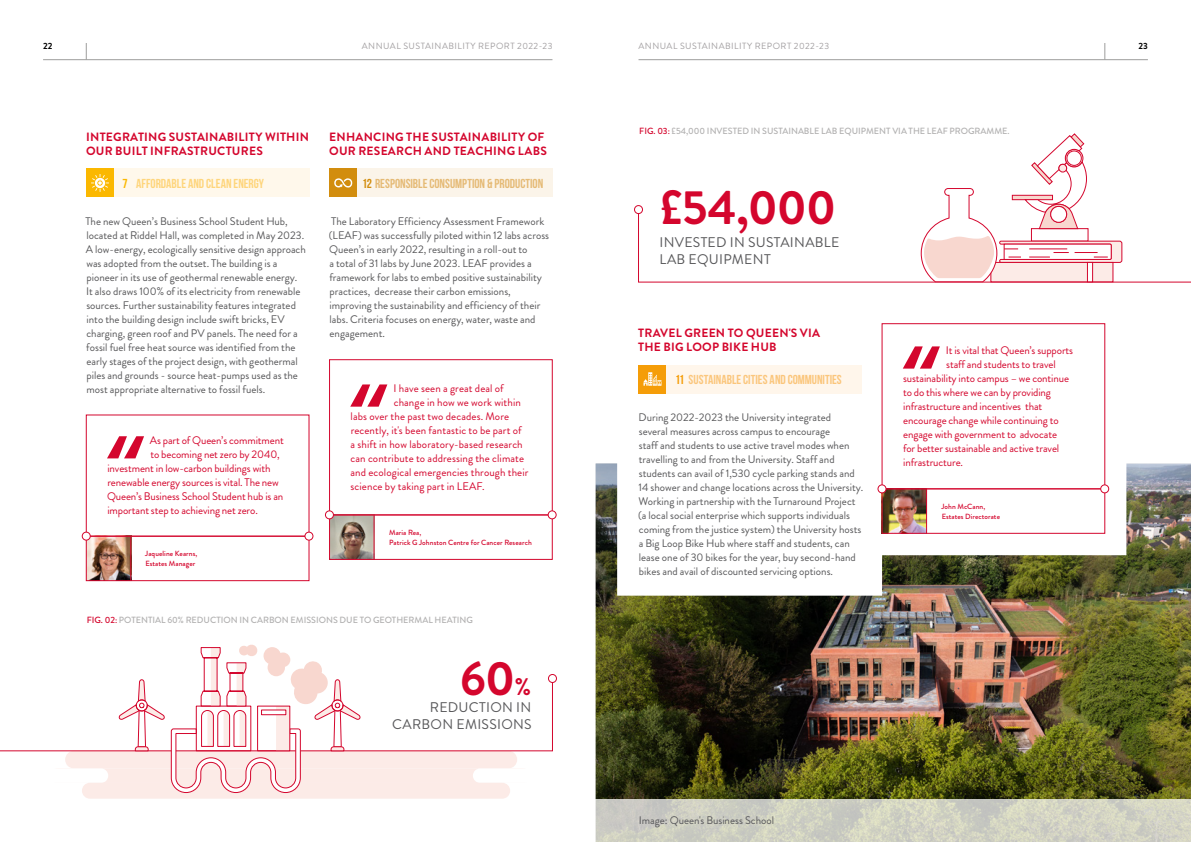
<style>
.page{position:relative;width:1191px;height:842px;background:#fff}
.page>*{position:absolute;margin:0;border:0;box-sizing:border-box;transform-origin:0 0}
.t1{font:700 48px "Brandon Grotesque";letter-spacing:-.02em;color:#d4062d}
.t2{font:14px/16.8px "Brandon Grotesque";letter-spacing:.02em;color:#575759;text-align:right}
.t3{font:700 13px "Bebas Neue";color:#e5ba75}
.t4{font:700 13px "Bebas Neue";color:#fbc67c}
.t5{font:700 13px "Bebas Neue";color:#fed57b}
.t6{font:700 12px/14px "Brandon Grotesque";letter-spacing:.02em;color:#d4062d}
.t7{font:11px/14px "Brandon Grotesque";color:#575759}
.t8{font:11px "Brandon Grotesque";letter-spacing:-.01em;color:#d4062d}
.t9{font:11px "Brandon Grotesque";letter-spacing:.01em;color:#d4062d}
.t10{font:500 9px "Brandon Grotesque";color:#b2b1b1}
.t11{font:9px "Brandon Grotesque";letter-spacing:.05em;color:#a29fa1}
.t12{font:700 9px "Brandon Grotesque";color:#000}
.t13{font:500 7.5px/10px "Brandon Grotesque";letter-spacing:.01em;color:#d4062d}
.s1{color:#fbb800}
.s2{color:#d28d0e}
.s3{color:#d4062d}
.s4{font-size:24px}
.s5{color:#f59d08}
</style>
<div class="page">
<hr style="left:638px;top:59px;width:509px;height:1px;background:#9d9d9c">
<svg style="left:1104px;top:43px;width:1px;height:16px"></svg>
<div style="left:86px;top:169px;width:28px;height:28px;background:#fbb800"></div>
<div style="left:329px;top:169px;width:28px;height:28px;background:#d28d0e"></div>
<img style="left:595px;top:463px;width:596px;height:336px">
<svg style="left:617px;top:212px;width:509px;height:384px"></svg>
<svg style="left:595px;top:799px;width:596px;height:43px;background:#cfd0c2"></svg>
<hr style="left:43px;top:59px;width:509px;height:1px;background:#9d9d9c">
<svg style="left:86px;top:43px;width:1px;height:16px"></svg>
<svg style="left:91px;top:174px;width:18px;height:18px"></svg>
<img style="left:88px;top:538px;width:42px;height:41px">
<div style="left:86px;top:536px;width:223px;height:45px;border:1px solid #d4062d"></div>
<svg style="left:107px;top:436px;width:37px;height:22px"></svg>
<hr style="left:130px;top:536px;width:1px;height:45px;background:#d4062d">
<img style="left:331px;top:517px;width:43px;height:41px">
<div style="left:329px;top:359px;width:223px;height:156px;border:1px solid #d4062d"></div>
<div style="left:329px;top:515px;width:223px;height:45px;border:1px solid #d4062d"></div>
<svg style="left:350px;top:384px;width:37px;height:23px"></svg>
<hr style="left:374px;top:515px;width:1px;height:45px;background:#d4062d">
<svg style="left:43px;top:644px;width:495px;height:155px"></svg>
<svg style="left:638px;top:212px;width:553px;height:71px"></svg>
<div style="left:634px;top:205px;width:9px;height:9px;border:1px solid #d4062d;border-radius:50%"></div>
<div style="left:548px;top:674px;width:9px;height:9px;border:1px solid #d4062d;border-radius:50%"></div>
<div style="left:82px;top:532px;width:8px;height:8px;background:#fff;border-radius:50%"></div>
<div style="left:82px;top:532px;width:8px;height:8px;border:1px solid #d4062d;border-radius:50%"></div>
<div style="left:305px;top:532px;width:8px;height:8px;background:#fff;border-radius:50%"></div>
<div style="left:305px;top:532px;width:8px;height:8px;border:1px solid #d4062d;border-radius:50%"></div>
<div style="left:325px;top:511px;width:8px;height:8px;background:#fff;border-radius:50%"></div>
<div style="left:325px;top:511px;width:9px;height:8px;border:1px solid #d4062d;border-radius:50%"></div>
<div style="left:548px;top:511px;width:8px;height:8px;background:#fff;border-radius:50%"></div>
<div style="left:548px;top:511px;width:8px;height:8px;border:1px solid #d4062d;border-radius:50%"></div>
<img style="left:883px;top:491px;width:43px;height:41px">
<div style="left:881px;top:323px;width:224px;height:166px;border:1px solid #d4062d"></div>
<div style="left:881px;top:489px;width:224px;height:45px;border:1px solid #d4062d"></div>
<svg style="left:902px;top:346px;width:38px;height:23px"></svg>
<hr style="left:926px;top:489px;width:1px;height:45px;background:#d4062d">
<div style="left:878px;top:485px;width:8px;height:8px;background:#fff;border-radius:50%"></div>
<div style="left:877px;top:485px;width:9px;height:8px;border:1px solid #d4062d;border-radius:50%"></div>
<div style="left:1100px;top:485px;width:8px;height:8px;background:#fff;border-radius:50%"></div>
<div style="left:1100px;top:485px;width:9px;height:8px;border:1px solid #d4062d;border-radius:50%"></div>
<svg style="left:920px;top:133px;width:202px;height:149px"></svg>
<div style="left:114px;top:169px;width:195px;height:28px;background:#fff8eb"></div>
<div style="left:357px;top:169px;width:195px;height:28px;background:#fbf4e9"></div>
<div style="left:638px;top:365px;width:28px;height:28px;background:#f59d08"></div>
<div style="left:666px;top:365px;width:195px;height:28px;background:#fff6eb"></div>
<svg style="left:643px;top:372px;width:18px;height:14px"></svg>
<svg style="left:334px;top:178px;width:18px;height:10px"></svg>
<p class="t12" style="left:43px;top:40px;width:11px">22</p>
<p class="t11" style="left:362px;top:40px;width:192px">ANNUAL SUSTAINABILITY REPORT 2022-23</p>
<p class="t6" style="left:86px;top:130px;width:224px">INTEGRATING SUSTAINABILITY WITHIN<br>OUR BUILT INFRASTRUCTURES</p>
<p class="t6" style="left:329px;top:130px;width:219px">ENHANCING THE SUSTAINABILITY OF<br>OUR RESEARCH AND TEACHING LABS</p>
<p class="t5" style="left:122px;top:176px;width:143px"><span class="s1">7</span> AFFORDABLE AND CLEAN ENERGY</p>
<p class="t3" style="left:362px;top:176px;width:183px"><span class="s2">12</span> RESPONSIBLE CONSUMPTION &amp; PRODUCTION</p>
<p class="t7" style="left:85px;top:214px;width:222px">The new Queen’s Business School Student Hub, located at Riddel Hall, was completed in May 2023.<br>A low-energy, ecologically sensitive design approach was adopted from the outset. The building is a pioneer in its use of geothermal renewable energy.<br>It also draws 100% of its electricity from renewable sources. Further sustainability features integrated into the building design include swift bricks, EV charging, green roof and PV panels. The need for a fossil fuel free heat source was identified from the early stages of the project design, with geothermal piles and grounds - source heat-pumps used as the most appropriate alternative to fossil fuels.</p>
<p class="t8" style="left:150px;top:433px;width:135px">As part of Queen’s commitment</p>
<p class="t8" style="left:150px;top:447px;width:131px">to becoming net zero by 2040,</p>
<p class="t8" style="left:107px;top:461px;width:165px">investment in low-carbon buildings with</p>
<p class="t8" style="left:107px;top:475px;width:173px">renewable energy sources is vital. The new</p>
<p class="t8" style="left:107px;top:489px;width:178px">Queen’s Business School Student hub is an</p>
<p class="t8" style="left:107px;top:503px;width:152px">important step to achieving net zero.</p>
<p class="t13" style="left:145px;top:549px;width:54px">Jaqueline Kearns,<br>Estates Manager</p>
<p class="t7" style="left:329px;top:214px;width:222px">The Laboratory Efficiency Assessment Framework (LEAF) was successfully piloted within 12 labs across Queen’s in early 2022, resulting in a roll-out to<br>a total of 31 labs by June 2023. LEAF provides a framework for labs to embed positive sustainability practices, decrease their carbon emissions, improving the sustainability and efficiency of their labs. Criteria focuses on energy, water, waste and engagement.</p>
<p class="t9" style="left:393px;top:381px;width:112px">I have seen a great deal of</p>
<p class="t9" style="left:394px;top:395px;width:129px">change in how we work within</p>
<p class="t9" style="left:351px;top:409px;width:160px">labs over the past two decades. More</p>
<p class="t9" style="left:351px;top:423px;width:173px">recently, it's been fantastic to be part of</p>
<p class="t9" style="left:350px;top:437px;width:174px">a shift in how laboratory-based research</p>
<p class="t9" style="left:350px;top:451px;width:175px">can contribute to addressing the climate</p>
<p class="t9" style="left:350px;top:465px;width:179px">and ecological emergencies through their</p>
<p class="t9" style="left:350px;top:479px;width:136px">science by taking part in LEAF.</p>
<p class="t13" style="left:389px;top:527px;width:144px">Maria Rea,<br>Patrick G Johnston Centre for Cancer Research</p>
<p class="t10" style="left:87px;top:614px;width:388px"><span class="s3">FIG. 02:</span> POTENTIAL 60% REDUCTION IN CARBON EMISSIONS DUE TO GEOTHERMAL HEATING</p>
<h1 class="t1" style="left:460px;top:645px;width:72px">60<span class="s4">%</span></h1>
<p class="t2" style="left:392px;top:699px;width:141px">REDUCTION IN<br>CARBON EMISSIONS</p>
<p class="t11" style="left:638px;top:40px;width:192px">ANNUAL SUSTAINABILITY REPORT 2022-23</p>
<p class="t12" style="left:1138px;top:40px;width:11px">23</p>
<p class="t10" style="left:639px;top:124px;width:372px"><span class="s3">FIG. 03:</span> £54,000 INVESTED IN SUSTAINABLE LAB EQUIPMENT VIA THE LEAF PROGRAMME.</p>
<h1 class="t1" style="left:659px;top:174px;width:178px">£54,000</h1>
<p class="t2" style="left:659px;top:234px;width:181px;text-align:left">INVESTED IN SUSTAINABLE<br>LAB EQUIPMENT</p>
<p class="t6" style="left:638px;top:326px;width:183px">TRAVEL GREEN TO QUEEN'S VIA<br>THE BIG LOOP BIKE HUB</p>
<p class="t4" style="left:675px;top:372px;width:168px"><span class="s5">11</span> SUSTAINABLE CITIES AND COMMUNITIES</p>
<p class="t7" style="left:638px;top:410px;width:227px">During 2022-2023 the University integrated<br>several measures across campus to encourage<br>staff and students to use active travel modes when travelling to and from the University. Staff and students can avail of 1,530 cycle parking stands and 14 shower and change locations across the University.<br>Working in partnership with the Turnaround Project (a local social enterprise which supports individuals coming from the justice system) the University hosts a Big Loop Bike Hub where staff and students, can lease one of 30 bikes for the year, buy second-hand bikes and avail of discounted servicing options.</p>
<p class="t8" style="left:946px;top:343px;width:129px">It is vital that Queen’s supports</p>
<p class="t8" style="left:946px;top:357px;width:111px">staff and students to travel</p>
<p class="t8" style="left:903px;top:371px;width:167px">sustainability into campus – we continue</p>
<p class="t8" style="left:903px;top:385px;width:149px">to do this where we can by providing</p>
<p class="t8" style="left:903px;top:399px;width:141px">infrastructure and incentives that</p>
<p class="t8" style="left:903px;top:413px;width:157px">encourage change while continuing to</p>
<p class="t8" style="left:903px;top:427px;width:155px">engage with government to advocate</p>
<p class="t8" style="left:903px;top:441px;width:158px">for better sustainable and active travel</p>
<p class="t8" style="left:903px;top:455px;width:61px">infrastructure.</p>
<p class="t13" style="left:941px;top:501px;width:60px">John McCann,<br>Estates Directorate</p>
<p class="t7" style="left:639px;top:813px;width:137px">Image: Queen's Business School</p>
</div>
